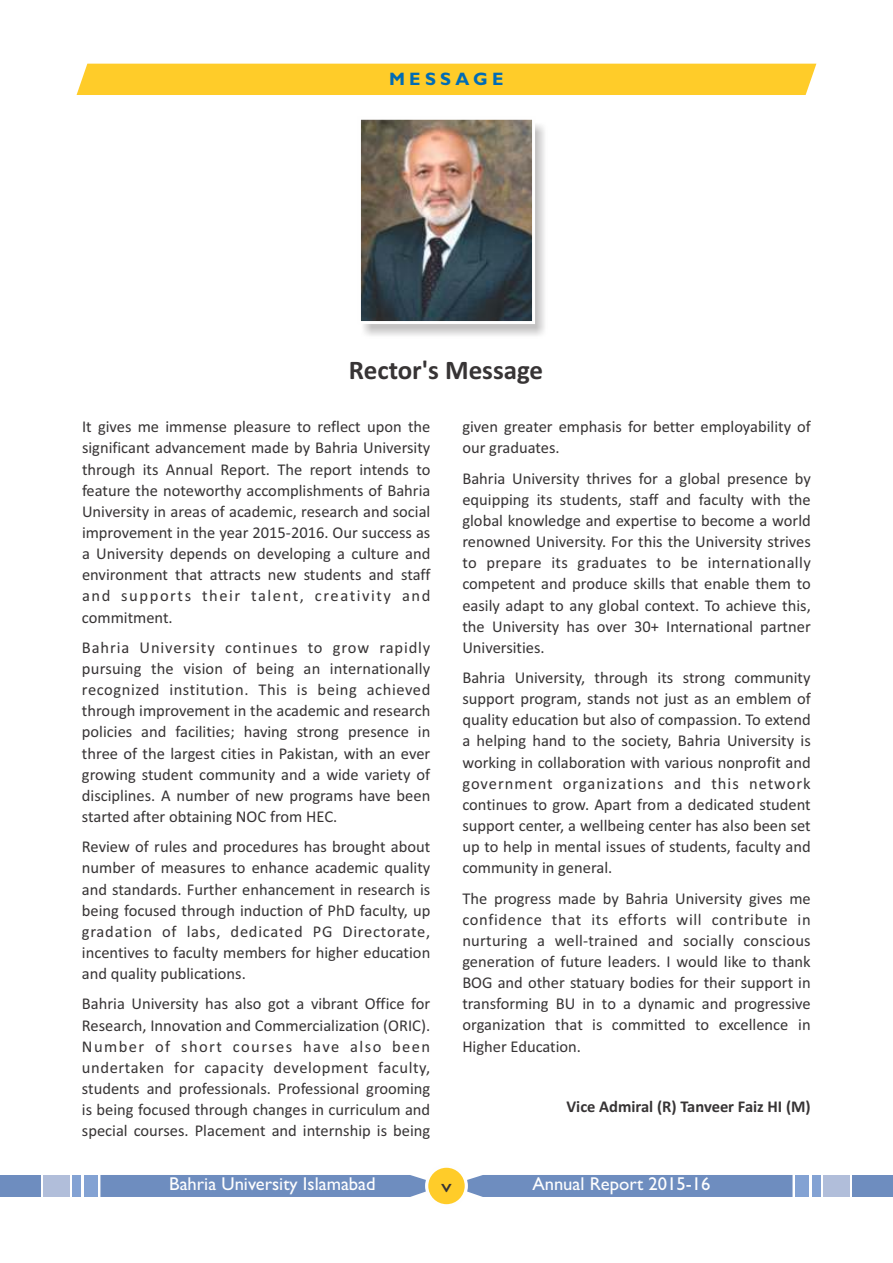
<style>
.page{position:relative;width:893px;height:1263px;background:#fff}
.page>*{position:absolute;margin:0;border:0;box-sizing:border-box;transform-origin:0 0}
.t1{font:700 27px "Calibri";color:#373435}
.t2{font:18.6px "Gill Sans";color:#fefefe}
.t3{font:700 18px "Gill Sans";letter-spacing:.24em;color:#006cb5}
.t4{font:18px "Gill Sans";color:#373435;scale:1.35 1}
.t5{font:16.5px/21.1px "Calibri";color:#373435;text-align:justify}
.t6{font:700 16.5px "Calibri";color:#373435}
</style>
<div class="page">
<div style="left:467px;top:1175px;width:325px;height:22px;background:#6e8dbf"></div>
<div style="left:853px;top:1175px;width:40px;height:22px;background:#6e8dbf"></div>
<div style="left:823px;top:1175px;width:27px;height:22px;background:#b1beda"></div>
<div style="left:812px;top:1175px;width:8px;height:22px;background:#83a2d3"></div>
<div style="left:795px;top:1175px;width:14px;height:22px;background:#83a2d3"></div>
<div style="left:100px;top:1175px;width:326px;height:22px;background:#6e8dbf"></div>
<div style="left:425px;top:1164px;width:43px;height:43px;background:#fefefe;border-radius:50%"></div>
<div style="left:428px;top:1168px;width:37px;height:36px;background:#ffcc29;border-radius:50%"></div>
<div style="left:0;top:1175px;width:40px;height:22px;background:#6e8dbf"></div>
<div style="left:43px;top:1175px;width:27px;height:22px;background:#b1beda"></div>
<div style="left:73px;top:1175px;width:8px;height:22px;background:#83a2d3"></div>
<div style="left:84px;top:1175px;width:14px;height:22px;background:#83a2d3"></div>
<img style="left:362px;top:121px;width:169px;height:199px">
<div style="left:358px;top:117px;width:177px;height:207px;border:3px solid #fefefe"></div>
<div style="left:77px;top:64px;width:739px;height:31px;background:#ffcc29"></div>
<p class="t3" style="left:389px;top:73px;width:116px">MESSAGE</p>
<h1 class="t1" style="left:349px;top:359px;width:196px">Rector's Message</h1>
<p class="t5" style="left:82px;top:417px;width:350px">It gives me immense pleasure to reflect upon the significant advancement made by Bahria University through its Annual Report. The report intends to feature the noteworthy accomplishments of Bahria University in areas of academic, research and social improvement in the year 2015-2016. Our success as a University depends on developing a culture and environment that attracts new students and staff and supports their talent, creativity and commitment.</p>
<p class="t5" style="left:82px;top:638px;width:350px">Bahria University continues to grow rapidly pursuing the vision of being an internationally recognized institution. This is being achieved through improvement in the academic and research policies and facilities; having strong presence in three of the largest cities in Pakistan, with an ever growing student community and a wide variety of disciplines. A number of new programs have been started after obtaining NOC from HEC.</p>
<p class="t5" style="left:82px;top:837px;width:350px">Review of rules and procedures has brought about number of measures to enhance academic quality and standards. Further enhancement in research is being focused through induction of PhD faculty, up gradation of labs, dedicated PG Directorate, incentives to faculty members for higher education and quality publications.</p>
<p class="t5" style="left:82px;top:995px;width:350px">Bahria University has also got a vibrant Office for Research, Innovation and Commercialization (ORIC).<br>Number of short courses have also been undertaken for capacity development faculty, students and professionals. Professional grooming is being focused through changes in curriculum and special courses. Placement and internship is being</p>
<p class="t5" style="left:462px;top:417px;width:350px">given greater emphasis for better employability of our graduates.</p>
<p class="t5" style="left:462px;top:469px;width:350px">Bahria University thrives for a global presence by equipping its students, staff and faculty with the global knowledge and expertise to become a world renowned University. For this the University strives to prepare its graduates to be internationally competent and produce skills that enable them to easily adapt to any global context. To achieve this, the University has over 30+ International partner Universities.</p>
<p class="t5" style="left:462px;top:668px;width:350px">Bahria University, through its strong community support program, stands not just as an emblem of quality education but also of compassion. To extend a helping hand to the society, Bahria University is working in collaboration with various nonprofit and government organizations and this network continues to grow. Apart from a dedicated student support center, a wellbeing center has also been set up to help in mental issues of students, faculty and community in general.</p>
<p class="t5" style="left:462px;top:889px;width:350px">The progress made by Bahria University gives me confidence that its efforts will contribute in nurturing a well-trained and socially conscious generation of future leaders. I would like to thank BOG and other statuary bodies for their support in transforming BU in to a dynamic and progressive organization that is committed to excellence in Higher Education.</p>
<p class="t6" style="left:566px;top:1100px;width:246px">Vice Admiral (R) Tanveer Faiz HI (M)</p>
<p class="t2" style="left:169px;top:1177px;width:208px">Bahria University Islamabad</p>
<p class="t2" style="left:532px;top:1177px;width:179px">Annual Report 2015-16</p>
<p class="t4" style="left:441px;top:1179px;width:9px">v</p>
</div>
